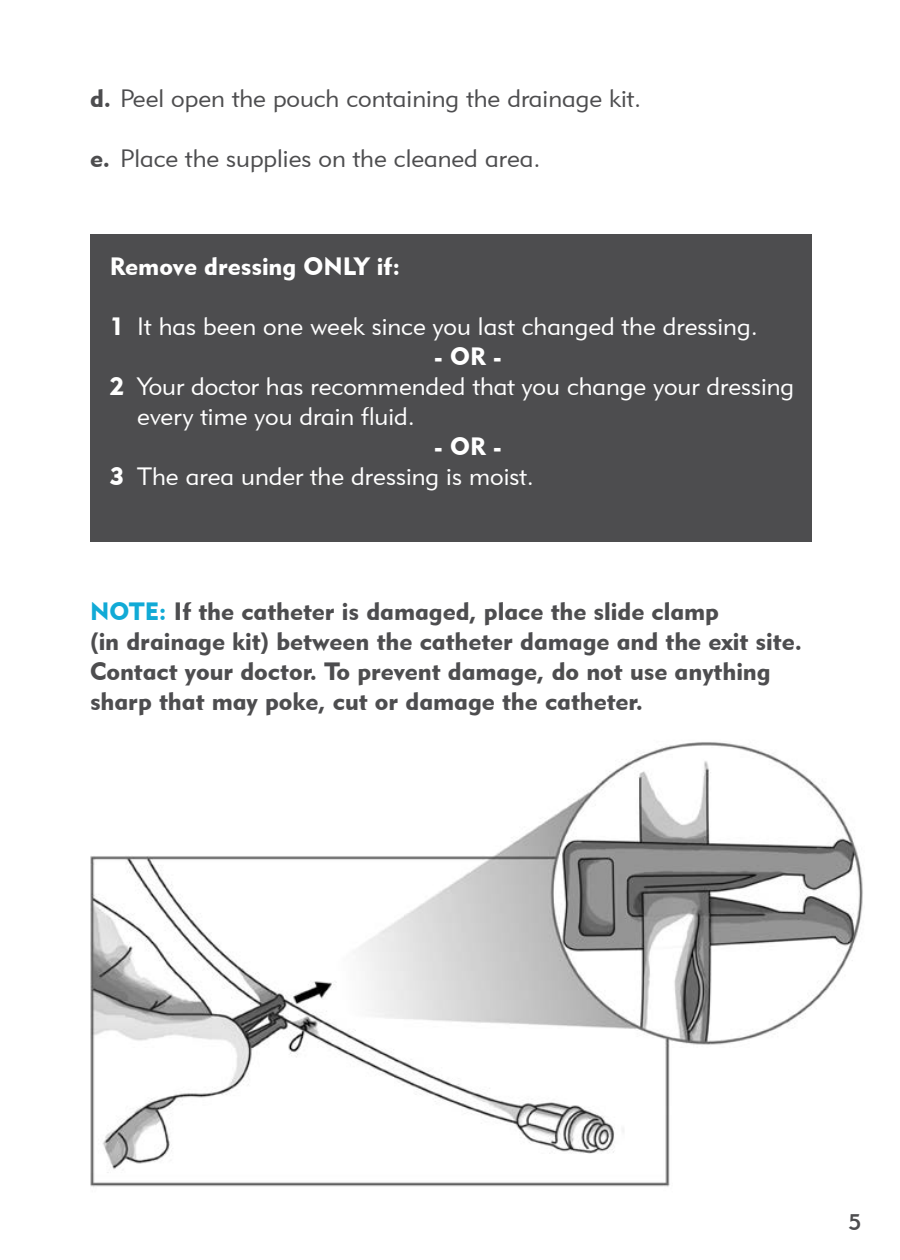
<style>
.page{position:relative;width:900px;height:1260px;background:#fff}
.page>*{position:absolute;margin:0;border:0;box-sizing:border-box;transform-origin:0 0}
.t1{font:25px/30px "Geometric 415 BT Black A";color:#4d4d4f}
.t2{font:25px/30px "Geometric 415 BT Lite A";color:#fff}
.t3{font:25px "Geometric 415 BT Lite A";color:#4d4d4f}
.t4{font:25px "Geometric 415 BT Black A";color:#fff}
.t5{font:22.5px "Geometric 415 BT Medium A";color:#4d4d4f}
.s1{font-family:"Geometric 415 BT Black A"}
.s2{color:#11aad6}
</style>
<div class="page">
<div style="left:90px;top:234px;width:722px;height:308px;background:#4d4d4f"></div>
<img style="left:90px;top:742px;width:773px;height:445px">
<p class="t3" style="left:90px;top:83px;width:553px"><span class="s1">d.</span> Peel open the pouch containing the drainage kit.</p>
<p class="t3" style="left:90px;top:143px;width:452px"><span class="s1">e.</span> Place the supplies on the cleaned area.</p>
<p class="t4" style="left:110px;top:251px;width:292px">Remove dressing ONLY if:</p>
<p class="t2" style="left:110px;top:311px;width:650px"><span class="s1">1</span> It has been one week since you last changed the dressing.</p>
<p class="t4" style="left:434px;top:341px;width:69px">- OR -</p>
<p class="t2" style="left:137px;top:371px;width:658px;text-indent:-28px"><span class="s1">2</span> Your doctor has recommended that you change your dressing every time you drain fluid.</p>
<p class="t4" style="left:434px;top:431px;width:69px">- OR -</p>
<p class="t2" style="left:110px;top:461px;width:426px"><span class="s1">3</span> The area under the dressing is moist.</p>
<p class="t1" style="left:90px;top:596px;width:713px"><span class="s2">NOTE:</span> If the catheter is damaged, place the slide clamp<br>(in drainage kit) between the catheter damage and the exit site.<br>Contact your doctor. To prevent damage, do not use anything sharp that may poke, cut or damage the catheter.</p>
<p class="t5" style="left:849px;top:1209px;width:14px">5</p>
</div>
